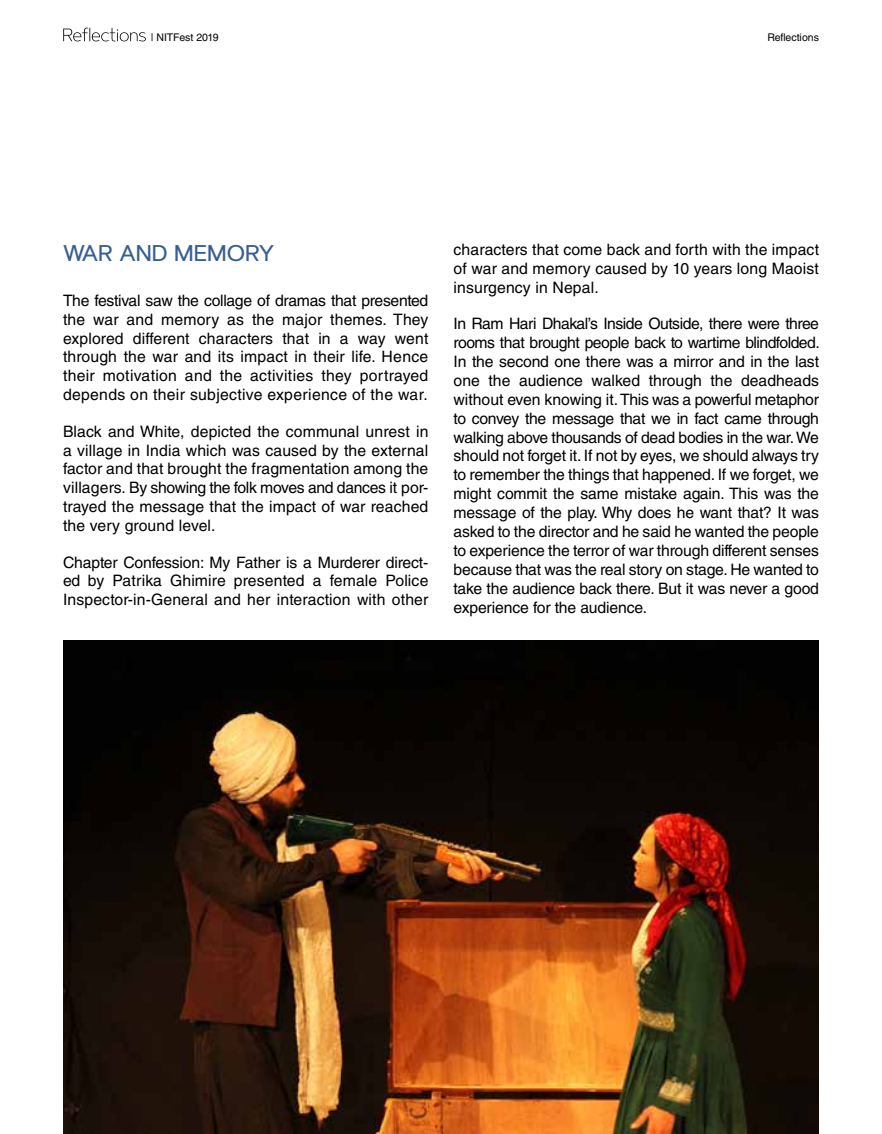
<style>
.page{position:relative;width:882px;height:1134px;background:#fff}
.page>*{position:absolute;margin:0;border:0;box-sizing:border-box;transform-origin:0 0}
.t1{font:500 22.75px "Artegra Sans Alt";color:#365f91}
.t2{font:15.75px/18.9px "Helvetica LT Std";letter-spacing:.01em;color:#000;text-align:justify}
.t3{font:10.5px "Helvetica LT Std";color:#000}
</style>
<div class="page">
<svg style="left:63px;top:28px;width:83px;height:13px"></svg>
<img style="left:63px;top:640px;width:756px;height:494px">
<p class="t3" style="left:151px;top:31px;width:69px">| NITFest 2019</p>
<p class="t3" style="left:767px;top:31px;width:53px">Reflections</p>
<h1 class="t1" style="left:63px;top:237px;width:213px">WAR AND MEMORY</h1>
<p class="t2" style="left:63px;top:291px;width:367px">The festival saw the collage of dramas that presented the war and memory as the major themes. They explored different characters that in a way went through the war and its impact in their life. Hence their motivation and the activities they portrayed depends on their subjective experience of the war.</p>
<p class="t2" style="left:63px;top:422px;width:367px">Black and White, depicted the communal unrest in a village in India which was caused by the external factor and that brought the fragmentation among the villagers. By showing the folk moves and dances it por&shy;trayed the message that the impact of war reached the very ground level.</p>
<p class="t2" style="left:63px;top:553px;width:367px">Chapter Confession: My Father is a Murderer direct&shy;ed by Patrika Ghimire presented a female Police Inspector-in-General and her interaction with other</p>
<p class="t2" style="left:454px;top:240px;width:367px">characters that come back and forth with the impact of war and memory caused by 10 years long Maoist insurgency in Nepal.</p>
<p class="t2" style="left:454px;top:314px;width:368px">In Ram Hari Dhakal’s Inside Outside, there were three rooms that brought people back to wartime blindfolded.<br>In the second one there was a mirror and in the last one the audience walked through the deadheads without even knowing it. This was a powerful metaphor to convey the message that we in fact came through walking above thousands of dead bodies in the war. We should not forget it. If not by eyes, we should always try to remember the things that happened. If we forget, we might commit the same mistake again. This was the message of the play. Why does he want that? It was asked to the director and he said he wanted the people to experience the terror of war through different senses because that was the real story on stage. He wanted to take the audience back there. But it was never a good experience for the audience.</p>
</div>
